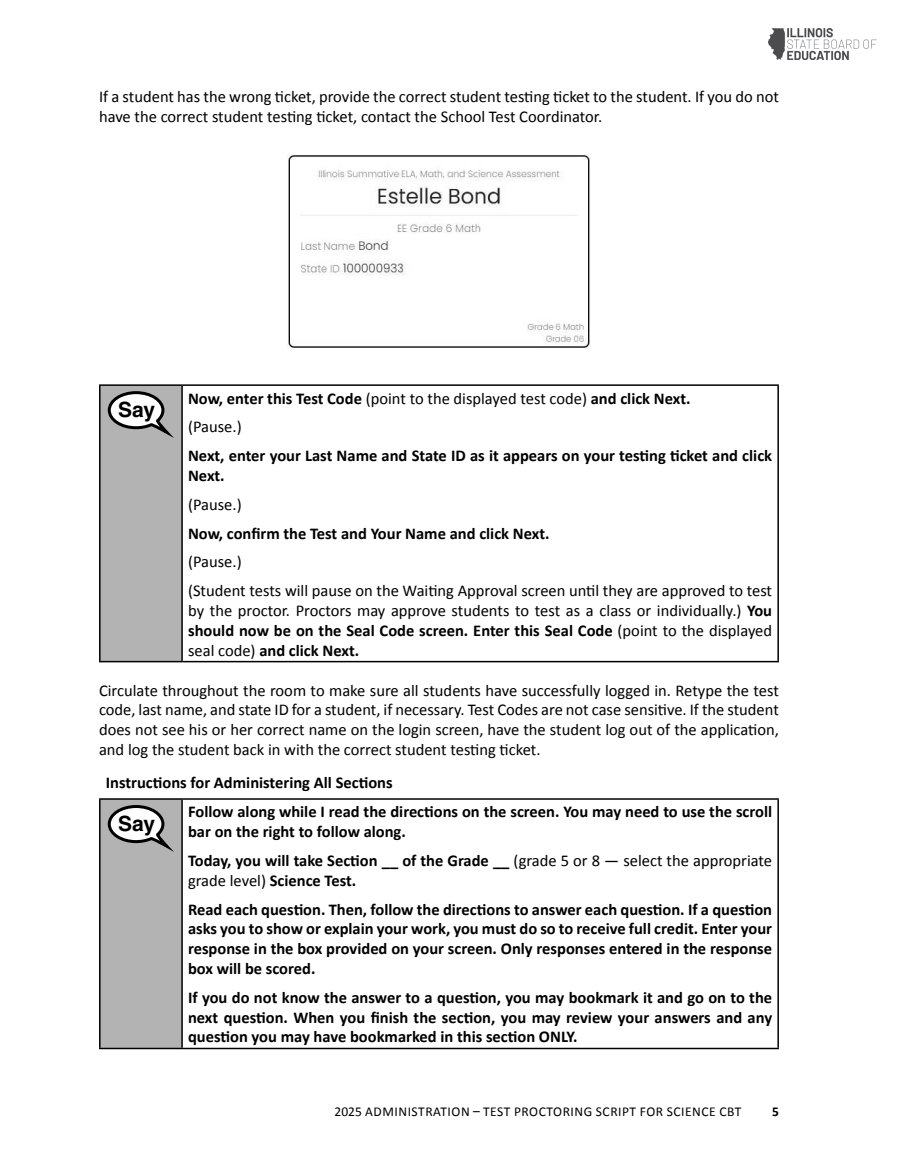
<style>
.page{position:relative;width:905px;height:1175px;background:#fff}
.page>*{position:absolute;margin:0;border:0;box-sizing:border-box;transform-origin:0 0}
.t1{font:700 21px "Helvetica LT Std";letter-spacing:-.01em;color:#000}
.t2{font:16.5px/19.8px "Calibri";color:#000}
.t3{font:700 16.5px/19.8px "Calibri";color:#000}
.t4{font:13.5px "Calibri";letter-spacing:.04em;color:#000}
.t5{font:700 13.5px "Calibri";color:#000}
.s1{font-weight:700}
.s2{font-weight:400}
</style>
<div class="page">
<img style="left:768px;top:29px;width:109px;height:30px">
<div style="left:100px;top:385px;width:82px;height:276px;background:#b3b3b3"></div>
<hr style="left:99px;top:384px;width:83px;height:2px;background:#000">
<hr style="left:99px;top:386px;width:1px;height:275px;background:#000">
<hr style="left:182px;top:384px;width:596px;height:2px;background:#000">
<hr style="left:181px;top:386px;width:2px;height:275px;background:#000">
<hr style="left:777px;top:386px;width:1px;height:275px;background:#000">
<hr style="left:99px;top:661px;width:83px;height:1px;background:#000">
<hr style="left:182px;top:661px;width:596px;height:1px;background:#000">
<svg style="left:108px;top:391px;width:62px;height:44px"></svg>
<div style="left:100px;top:799px;width:82px;height:249px;background:#b3b3b3"></div>
<hr style="left:99px;top:799px;width:1px;height:248px;background:#000">
<hr style="left:181px;top:799px;width:2px;height:248px;background:#000">
<hr style="left:777px;top:799px;width:1px;height:248px;background:#000">
<hr style="left:99px;top:1047px;width:83px;height:2px;background:#000">
<hr style="left:182px;top:1047px;width:596px;height:2px;background:#000">
<hr style="left:99px;top:798px;width:83px;height:1px;background:#000">
<hr style="left:182px;top:798px;width:596px;height:1px;background:#000">
<svg style="left:108px;top:805px;width:62px;height:44px"></svg>
<img style="left:288px;top:155px;width:302px;height:193px">
<p class="t2" style="left:99px;top:87px;width:681px">If a student has the wrong ticket, provide the correct student testing ticket to the student. If you do not have the correct student testing ticket, contact the School Test Coordinator.</p>
<p class="t1" style="left:118px;top:396px;width:38px">Say</p>
<p class="t2" style="left:188px;top:383px;width:504px;line-height:28.8px"><span class="s1">Now, enter this Test Code</span> (point to the displayed test code) <span class="s1">and click Next. </span>(Pause.)</p>
<p class="t3" style="left:188px;top:445px;width:585px">Next, enter your Last Name and State ID as it appears on your testing ticket and click<br>Next.</p>
<p class="t2" style="left:188px;top:494px;width:55px">(Pause.)</p>
<p class="t3" style="left:188px;top:522px;width:363px">Now, confirm the Test and Your Name and click Next.</p>
<p class="t2" style="left:188px;top:551px;width:55px">(Pause.)</p>
<p class="t2" style="left:188px;top:580px;width:585px;text-align:justify">(Student tests will pause on the Waiting Approval screen until they are approved to test by the proctor. Proctors may approve students to test as a class or individually.) <span class="s1">You should now be on the Seal Code screen. Enter this Seal Code</span> (point to the displayed seal code) <span class="s1">and click Next.</span></p>
<p class="t2" style="left:99px;top:680px;width:681px;text-align:justify">Circulate throughout the room to make sure all students have successfully logged in. Retype the test code, last name, and state ID for a student, if necessary. Test Codes are not case sensitive. If the student does not see his or her correct name on the login screen, have the student log out of the application, and log the student back in with the correct student testing ticket.</p>
<h4 class="t3" style="left:106px;top:772px;width:288px">Instructions for Administering All Sections</h4>
<p class="t1" style="left:118px;top:810px;width:38px">Say</p>
<p class="t3" style="left:188px;top:801px;width:585px">Follow along while I read the directions on the screen. You may need to use the scroll bar on the right to follow along.</p>
<p class="t3" style="left:188px;top:850px;width:585px">Today, you will take Section __ of the Grade __ <span class="s2">(grade 5 or 8 — select the appropriate grade level)</span> Science Test.</p>
<p class="t3" style="left:188px;top:898px;width:585px;text-align:justify">Read each question. Then, follow the directions to answer each question. If a question asks you to show or explain your work, you must do so to receive full credit. Enter your response in the box provided on your screen. Only responses entered in the response box will be scored.</p>
<p class="t3" style="left:188px;top:986px;width:585px;text-align:justify">If you do not know the answer to a question, you may bookmark it and go on to the next question. When you finish the section, you may review your answers and any question you may have bookmarked in this section ONLY.</p>
<p class="t4" style="left:334px;top:1102px;width:408px">2025 ADMINISTRATION – TEST PROCTORING SCRIPT FOR SCIENCE CBT</p>
<p class="t5" style="left:772px;top:1102px;width:8px">5</p>
</div>
